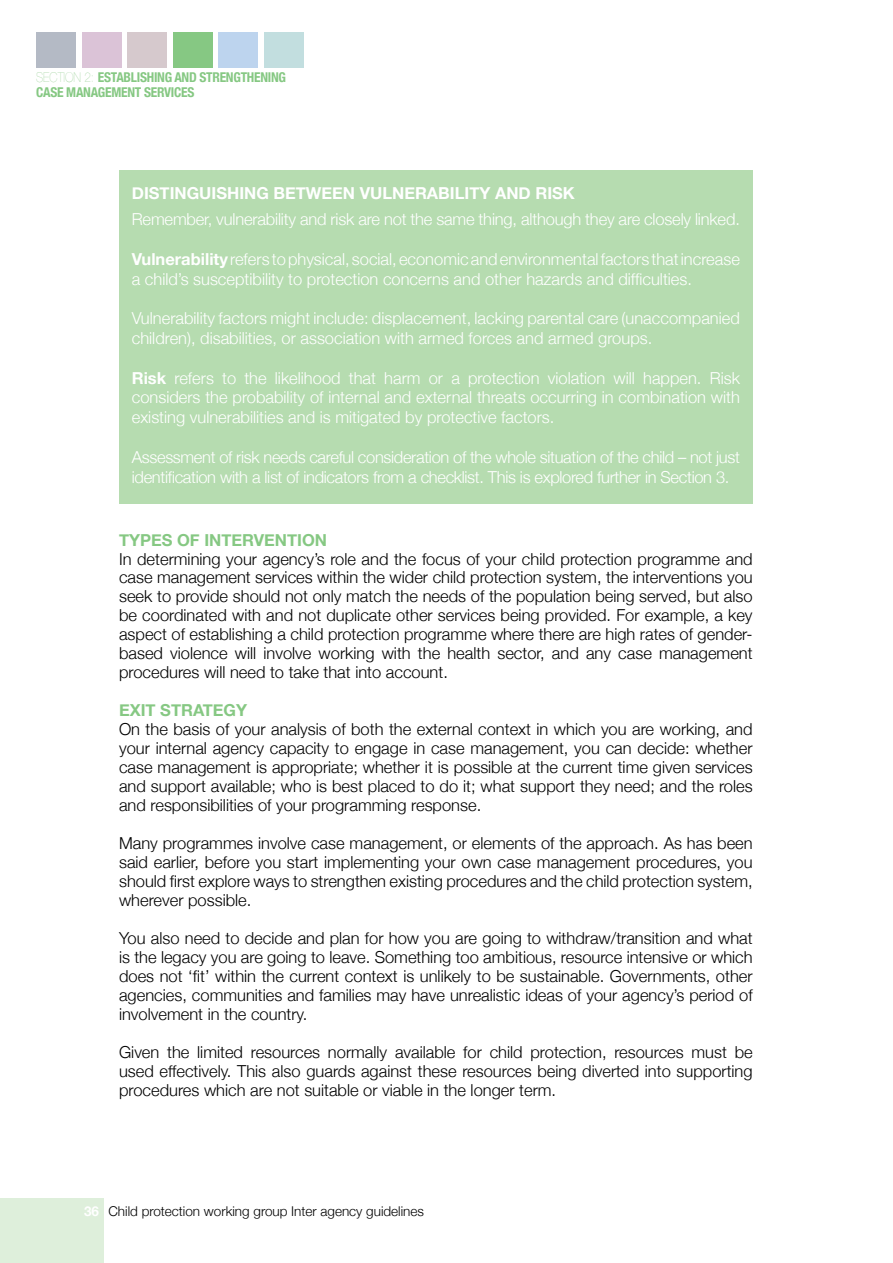
<style>
.page{position:relative;width:893px;height:1263px;background:#fff}
.page>*{position:absolute;margin:0;border:0;box-sizing:border-box;transform-origin:0 0}
.t1{font:300 16.5px/18.9px "Helvetica Neue";color:#000;text-align:justify}
.t2{font:300 16.5px/19.8px "Helvetica Neue";color:#fff}
.t3{font:300 16.5px/19.8px "Helvetica Neue";letter-spacing:-.02em;color:#fff}
.t4{font:700 16.5px "Helvetica Neue";color:#fff}
.t5{font:700 16.5px "Helvetica Neue";color:#86c883}
.t6{font:700 condensed 13.5px/15px "Helvetica Neue";letter-spacing:-.02em;color:#86c883}
.t7{font:300 13.5px "Helvetica Neue";color:#000}
.s1{font-weight:200;font-stretch:normal}
.s2{font-weight:700}
.s3{font-weight:700;color:#fff}
</style>
<div class="page">
<div style="left:0;top:1198px;width:103px;height:65px;background:#deefdb"></div>
<div style="left:36px;top:32px;width:40px;height:35px;background:#b4bac5"></div>
<div style="left:82px;top:32px;width:40px;height:35px;background:#dbc3d7"></div>
<div style="left:127px;top:32px;width:40px;height:35px;background:#d6c9cd"></div>
<div style="left:173px;top:32px;width:40px;height:35px;background:#86c883"></div>
<div style="left:218px;top:32px;width:40px;height:35px;background:#bdd4ee"></div>
<div style="left:264px;top:32px;width:40px;height:35px;background:#c2dedf"></div>
<div style="left:119px;top:170px;width:634px;height:334px;background:#b6dcb0"></div>
<p class="t6" style="left:36px;top:69px;width:251px"><span class="s1">SECTION 2:</span> ESTABLISHING AND STRENGTHENING<br>CASE MANAGEMENT SERVICES</p>
<p class="t4" style="left:132px;top:180px;width:444px">DISTINGUISHING BETWEEN VULNERABILITY AND RISK</p>
<p class="t2" style="left:132px;top:208px;width:610px">Remember, vulnerability and risk are not the same thing, although they are closely linked.</p>
<p class="t2" style="left:132px;top:248px;width:610px"><span class="s2">Vulnerability</span> refers to physical, social, economic and environmental factors that increase a child’s susceptibility to protection concerns and other hazards and difficulties.</p>
<p class="t2" style="left:132px;top:307px;width:610px">Vulnerability factors might include: displacement, lacking parental care (unaccompanied children), disabilities, or association with armed forces and armed groups.</p>
<p class="t2" style="left:132px;top:367px;width:610px;text-align:justify"><span class="s2">Risk</span> refers to the likelihood that harm or a protection violation will happen. Risk considers the probability of internal and external threats occurring in combination with existing vulnerabilities and is mitigated by protective factors.</p>
<p class="t3" style="left:132px;top:446px;width:610px">Assessment of risk needs careful consideration of the whole situation of the child – not just identification with a list of indicators from a checklist. This is explored further in Section 3.</p>
<p class="t5" style="left:119px;top:527px;width:210px">TYPES OF INTERVENTION</p>
<p class="t1" style="left:119px;top:548px;width:635px">In determining your agency’s role and the focus of your child protection programme and case management services within the wider child protection system, the interventions you seek to provide should not only match the needs of the population being served, but also be coordinated with and not duplicate other services being provided. For example, a key aspect of establishing a child protection programme where there are high rates of gender&shy;based violence will involve working with the health sector, and any case management procedures will need to take that into account.</p>
<p class="t5" style="left:119px;top:697px;width:130px">EXIT STRATEGY</p>
<p class="t1" style="left:119px;top:719px;width:635px">On the basis of your analysis of both the external context in which you are working, and your internal agency capacity to engage in case management, you can decide: whether case management is appropriate; whether it is possible at the current time given services and support available; who is best placed to do it; what support they need; and the roles and responsibilities of your programming response.</p>
<p class="t1" style="left:119px;top:833px;width:635px">Many programmes involve case management, or elements of the approach. As has been said earlier, before you start implementing your own case management procedures, you should first explore ways to strengthen existing procedures and the child protection system, wherever possible.</p>
<p class="t1" style="left:119px;top:928px;width:635px">You also need to decide and plan for how you are going to withdraw/transition and what is the legacy you are going to leave. Something too ambitious, resource intensive or which does not ‘fit’ within the current context is unlikely to be sustainable. Governments, other agencies, communities and families may have unrealistic ideas of your agency’s period of involvement in the country.</p>
<p class="t1" style="left:119px;top:1041px;width:635px">Given the limited resources normally available for child protection, resources must be used effectively. This also guards against these resources being diverted into supporting procedures which are not suitable or viable in the longer term.</p>
<p class="t7" style="left:84px;top:1200px;width:341px"><span class="s3">36</span> Child protection working group Inter agency guidelines</p>
</div>
